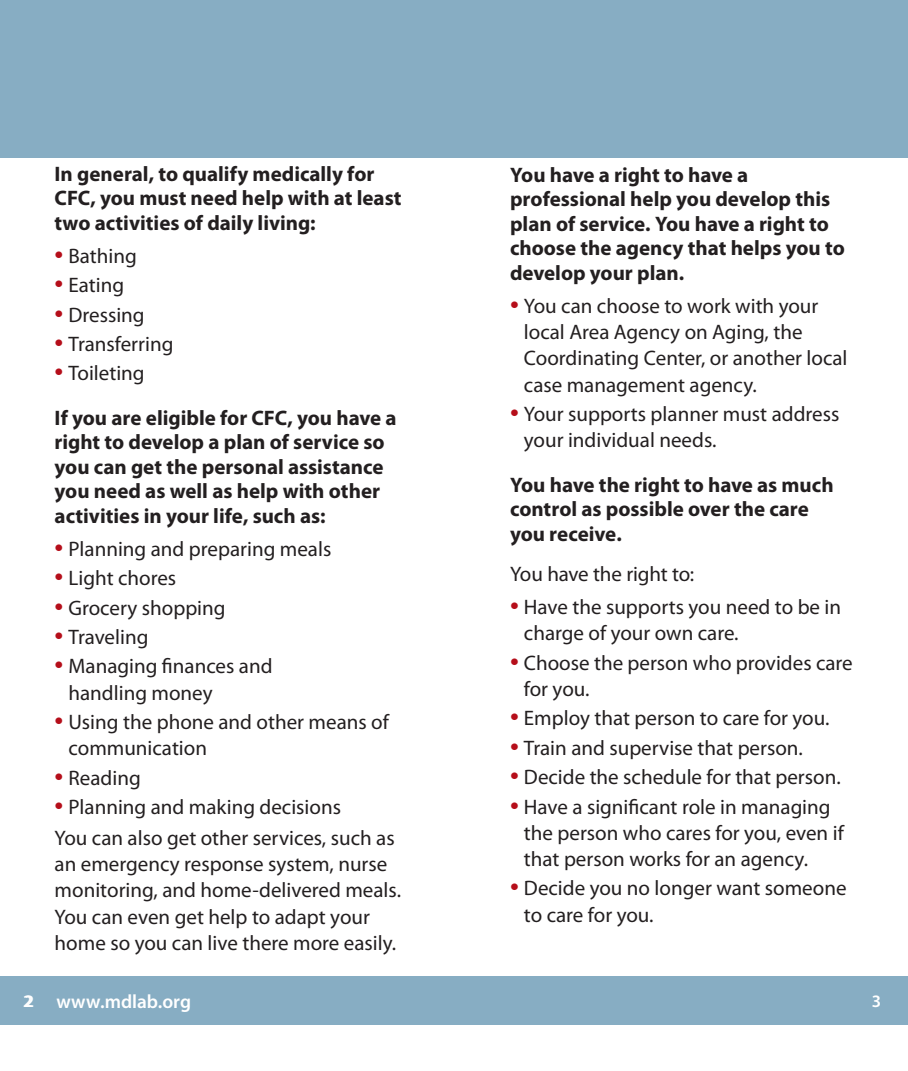
<style>
.page{position:relative;width:908px;height:1071px;background:#fff}
.page>*{position:absolute;margin:0;border:0;box-sizing:border-box;transform-origin:0 0}
.t1{font:21px/26.2px "Myriad Pro";color:#231f20}
.t2{font:700 21px/24.5px "Myriad Pro";color:#231f20}
.t3{font:600 19.25px "Myriad Pro";color:#fff}
.t4{font:600 17.5px "Myriad Pro";color:#fff}
.s1{font-size:31.5px;color:#b50e1a}
.s2{font-weight:400;font-size:31.5px;color:#b50e1a}
.s3{font-weight:400}
</style>
<div class="page">
<div style="left:0;top:976px;width:907px;height:49px;background:#87adc3"></div>
<div style="left:0;top:0;width:907px;height:158px;background:#87adc3"></div>
<p class="t4" style="left:23px;top:990px;width:11px">2</p>
<p class="t2" style="left:55px;top:161px;width:348px">In general, to qualify medically for<br>CFC, you must need help with at least two activities of daily living:</p>
<p class="t1" style="left:55px;top:242px;width:84px"><span class="s1">•</span> Bathing</p>
<p class="t1" style="left:55px;top:272px;width:71px"><span class="s1">•</span> Eating</p>
<p class="t1" style="left:55px;top:301px;width:91px"><span class="s1">•</span> Dressing</p>
<p class="t1" style="left:55px;top:330px;width:120px"><span class="s1">•</span> Transferring</p>
<p class="t2" style="left:55px;top:350px;width:343px;line-height:44.6px"><span class="s2">•</span> <span class="s3">Toileting<br></span>If you are eligible for CFC, you have a</p>
<p class="t2" style="left:55px;top:429px;width:331px">right to develop a plan of service so you can get the personal assistance you need as well as help with other activities in your life, such as:</p>
<p class="t1" style="left:55px;top:535px;width:278px"><span class="s1">•</span> Planning and preparing meals</p>
<p class="t1" style="left:55px;top:565px;width:123px"><span class="s1">•</span> Light chores</p>
<p class="t1" style="left:55px;top:594px;width:172px"><span class="s1">•</span> Grocery shopping</p>
<p class="t1" style="left:55px;top:624px;width:95px"><span class="s1">•</span> Traveling</p>
<p class="t1" style="left:68px;top:653px;width:205px;text-indent:-14px"><span class="s1">•</span> Managing finances and handling money</p>
<p class="t1" style="left:68px;top:709px;width:322px;text-indent:-14px"><span class="s1">•</span> Using the phone and other means of communication</p>
<p class="t1" style="left:55px;top:764px;width:88px"><span class="s1">•</span> Reading</p>
<p class="t1" style="left:55px;top:791px;width:341px;line-height:30.6px"><span class="s1">•</span> Planning and making decisions<br>You can also get other services, such as</p>
<p class="t1" style="left:55px;top:851px;width:348px">an emergency response system, nurse monitoring, and home-delivered meals.<br>You can even get help to adapt your home so you can live there more easily.</p>
<p class="t2" style="left:510px;top:162px;width:336px">You have a right to have a professional help you develop this plan of service. You have a right to choose the agency that helps you to develop your plan.</p>
<p class="t1" style="left:523px;top:292px;width:325px;text-indent:-14px"><span class="s1">•</span> You can choose to work with your local Area Agency on Aging, the<br>Coordinating Center, or another local case management agency.</p>
<p class="t1" style="left:523px;top:401px;width:317px;text-indent:-14px"><span class="s1">•</span> Your supports planner must address your individual needs.</p>
<p class="t2" style="left:510px;top:472px;width:325px">You have the right to have as much control as possible over the care you receive.</p>
<p class="t1" style="left:510px;top:561px;width:186px">You have the right to:</p>
<p class="t1" style="left:523px;top:594px;width:319px;text-indent:-14px"><span class="s1">•</span> Have the supports you need to be in charge of your own care.</p>
<p class="t1" style="left:523px;top:649px;width:330px;text-indent:-14px"><span class="s1">•</span> Choose the person who provides care for you.</p>
<p class="t1" style="left:510px;top:705px;width:321px"><span class="s1">•</span> Employ that person to care for you.</p>
<p class="t1" style="left:510px;top:734px;width:294px"><span class="s1">•</span> Train and supervise that person.</p>
<p class="t1" style="left:510px;top:764px;width:332px"><span class="s1">•</span> Decide the schedule for that person.</p>
<p class="t1" style="left:523px;top:793px;width:321px;text-indent:-14px"><span class="s1">•</span> Have a significant role in managing the person who cares for you, even if that person works for an agency.</p>
<p class="t1" style="left:523px;top:875px;width:324px;text-indent:-14px"><span class="s1">•</span> Decide you no longer want someone to care for you.</p>
<p class="t3" style="left:56px;top:989px;width:136px">www.mdlab.org</p>
<p class="t4" style="left:871px;top:990px;width:11px">3</p>
</div>
